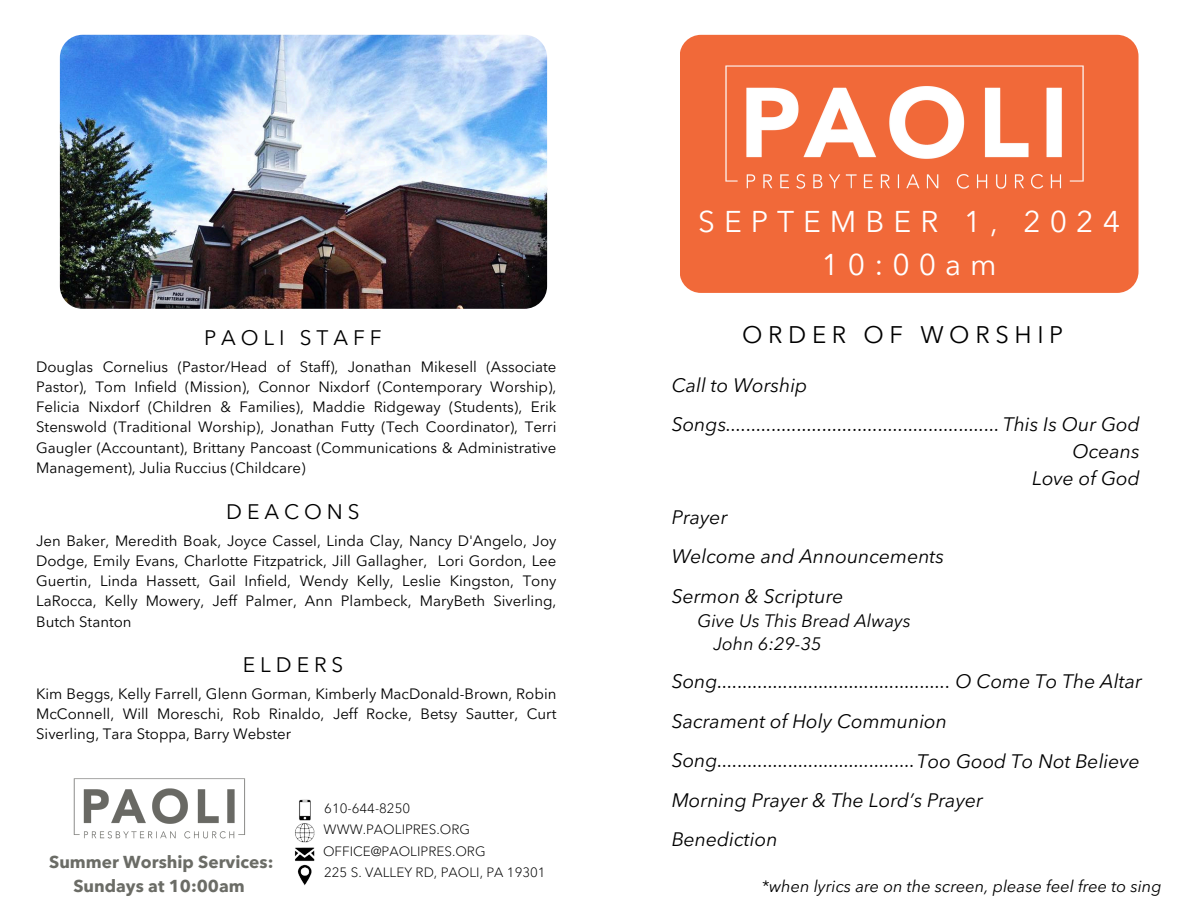
<style>
.page{position:relative;width:1188px;height:918px;background:#fff}
.page>*{position:absolute;margin:0;border:0;box-sizing:border-box;transform-origin:0 0}
.t1{font:30px/42.8px "Avenir Next LT Pro";letter-spacing:.3em;color:#fff;text-align:center}
.t2{font:24px "Avenir Next LT Pro";letter-spacing:.235em;color:#000}
.t3{font:21px "Avenir Next LT Pro";letter-spacing:.235em;color:#000}
.t4{font:italic 19.5px/27px "Avenir Next LT Pro";color:#000;text-align:right}
.t5{font:italic 18px "Avenir Next LT Pro";color:#000}
.t6{font:700 17.25px/24px "Avenir Next LT Pro";color:#6b6c66;text-align:center}
.t7{font:italic 16.5px "Avenir Next LT Pro";color:#000}
.t8{font:15px/20.2px "Avenir Next LT Pro";color:#000;text-align:justify}
.t9{font:300 13.5px "Avenir Next LT Pro";color:#000}
</style>
<div class="page">
<img style="left:73px;top:778px;width:173px;height:61px">
<img style="left:294px;top:799px;width:21px;height:87px">
<div style="left:680px;top:35px;width:459px;height:258px;background:#f16939;border-radius:21px"></div>
<img style="left:680px;top:45px;width:458px;height:238px">
<img style="left:60px;top:35px;width:487px;height:274px;border-radius:23px">
<h4 class="t3" style="left:204px;top:325px;width:179px">PAOLI STAFF</h4>
<h4 class="t8" style="left:36px;top:356px;width:522px">Douglas Cornelius (Pastor/Head of Staff), Jonathan Mikesell (Associate Pastor), Tom Infield (Mission), Connor Nixdorf (Contemporary Worship), Felicia Nixdorf (Children &amp; Families), Maddie Ridgeway (Students), Erik Stenswold (Traditional Worship), Jonathan Futty (Tech Coordinator), Terri Gaugler (Accountant), Brittany Pancoast (Communications &amp; Administrative Management), Julia Ruccius (Childcare)</h4>
<h4 class="t3" style="left:226px;top:499px;width:135px">DEACONS</h4>
<h4 class="t8" style="left:36px;top:530px;width:522px">Jen Baker, Meredith Boak, Joyce Cassel, Linda Clay, Nancy D'Angelo, Joy Dodge, Emily Evans, Charlotte Fitzpatrick, Jill Gallagher, Lori Gordon, Lee Guertin, Linda Hassett, Gail Infield, Wendy Kelly, Leslie Kingston, Tony LaRocca, Kelly Mowery, Jeff Palmer, Ann Plambeck, MaryBeth Siverling, Butch Stanton</h4>
<h4 class="t3" style="left:243px;top:652px;width:102px">ELDERS</h4>
<h4 class="t8" style="left:36px;top:683px;width:522px">Kim Beggs, Kelly Farrell, Glenn Gorman, Kimberly MacDonald-Brown, Robin McConnell, Will Moreschi, Rob Rinaldo, Jeff Rocke, Betsy Sautter, Curt Siverling, Tara Stoppa, Barry Webster</h4>
<h4 class="t6" style="left:49px;top:850px;width:226px">Summer Worship Services:<br>Sundays at 10:00am</h4>
<p class="t9" style="left:324px;top:800px;width:87px">610-644-8250</p>
<p class="t9" style="left:323px;top:843px;width:164px">OFFICE@PAOLIPRES.ORG</p>
<h3 class="t9" style="left:324px;top:821px;width:148px">WWW.PAOLIPRES.ORG</h3>
<h3 class="t9" style="left:324px;top:864px;width:223px">225 S. VALLEY RD, PAOLI, PA 19301</h3>
<p class="t1" style="left:698px;top:200px;width:424px">SEPTEMBER 1, 2024<br>10:00am</p>
<h5 class="t2" style="left:742px;top:320px;width:322px">ORDER OF WORSHIP</h5>
<h4 class="t4" style="left:672px;top:372px;width:137px">Call to Worship</h4>
<p class="t4" style="left:672px;top:411px;width:470px">Songs...................................................... This Is Our God</p>
<p class="t4" style="left:1032px;top:438px;width:109px">Oceans<br>Love of God</p>
<p class="t4" style="left:672px;top:504px;width:57px">Prayer</p>
<h4 class="t4" style="left:672px;top:543px;width:274px">Welcome and Announcements</h4>
<h4 class="t4" style="left:672px;top:582px;width:173px">Sermon &amp; Scripture</h4>
<h4 class="t5" style="left:714px;top:633px;width:109px">John 6:29-35</h4>
<h6 class="t5" style="left:698px;top:609px;width:215px">Give Us This Bread Always</h6>
<h1 class="t4" style="left:672px;top:668px;width:472px">Song.............................................. O Come To The Altar</h1>
<h6 class="t4" style="left:672px;top:707px;width:277px">Sacrament of Holy Communion</h6>
<h4 class="t4" style="left:672px;top:746px;width:470px">Song.......................................Too Good To Not Believe</h4>
<p class="t4" style="left:672px;top:786px;width:313px">Morning Prayer &amp; The Lord’s Prayer</p>
<p class="t4" style="left:672px;top:825px;width:107px">Benediction</p>
<h6 class="t7" style="left:762px;top:877px;width:401px">*when lyrics are on the screen, please feel free to sing</h6>
</div>
